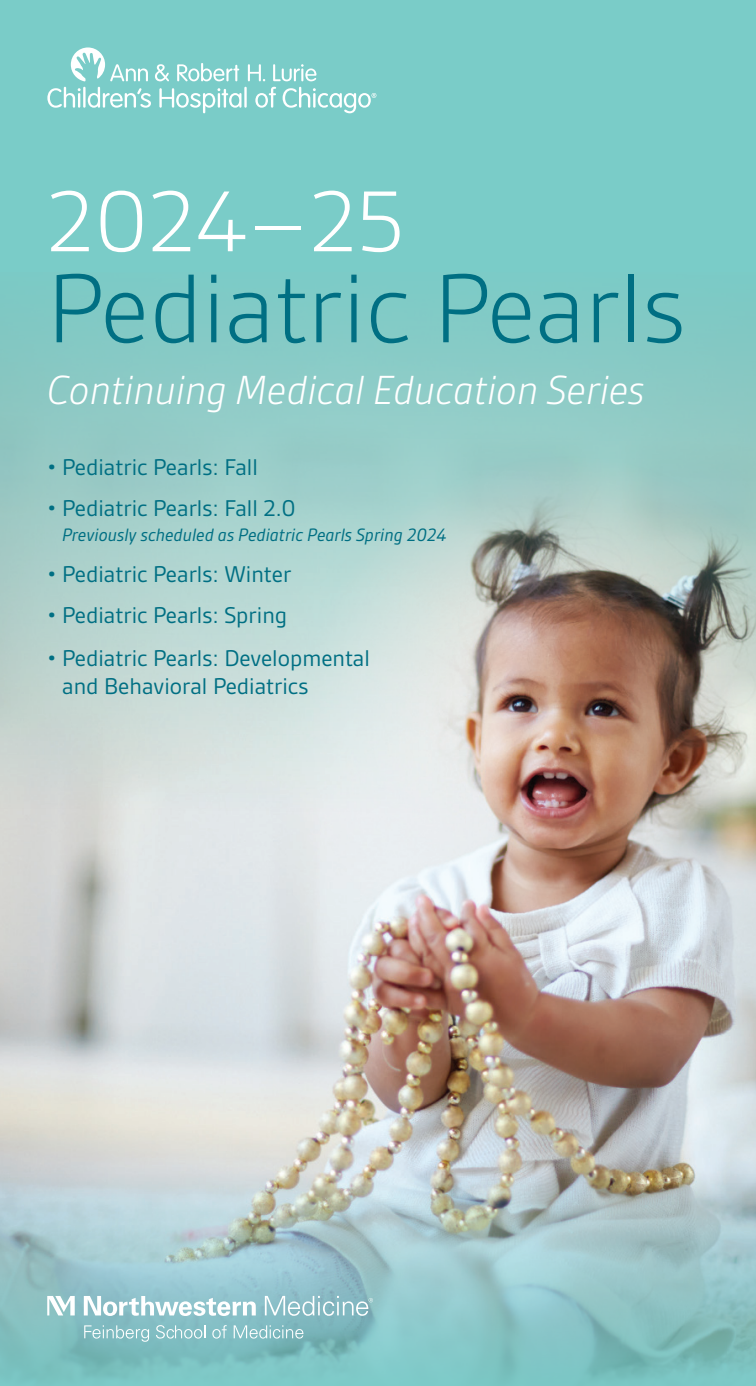
<style>
.page{position:relative;width:756px;height:1386px;background:#fff}
.page>*{position:absolute;margin:0;border:0;box-sizing:border-box;transform-origin:0 0}
.t1{font:300 105px "Gesta";color:#006f83}
.t2{font:300 92.75px "Gesta";color:#fff}
.t3{font:italic 300 43.75px "Gesta";color:#fff}
.t4{font:24.5px/28px "Gesta";color:#006f83}
.t5{font:italic 19.25px "Gesta";color:#006f83}
</style>
<div class="page">
<div style="left:0;top:0;width:756px;height:1276px;background:#7accc8"></div>
<svg style="left:248px;top:64px;width:17px;height:17px"></svg>
<svg style="left:273px;top:64px;width:43px;height:17px"></svg>
<hr style="left:244px;top:87px;width:3px;height:21px;background:#fff">
<svg style="left:255px;top:87px;width:21px;height:21px"></svg>
<svg style="left:47px;top:47px;width:195px;height:66px"></svg>
<svg style="left:283px;top:87px;width:93px;height:26px"></svg>
<img style="left:0;top:331px;width:756px;height:843px">
<img style="left:300px;top:456px;width:456px;height:534px">
<svg style="left:0;top:1174px;width:756px;height:212px;background:#9ac4c6"></svg>
<svg style="left:84px;top:1325px;width:65px;height:17px"></svg>
<svg style="left:156px;top:1325px;width:49px;height:14px"></svg>
<svg style="left:212px;top:1325px;width:15px;height:14px"></svg>
<svg style="left:234px;top:1325px;width:69px;height:14px"></svg>
<svg style="left:84px;top:1296px;width:172px;height:20px"></svg>
<svg style="left:47px;top:1296px;width:28px;height:19px"></svg>
<svg style="left:265px;top:1296px;width:108px;height:20px;background:#a1c9d0"></svg>
<h2 class="t2" style="left:47px;top:172px;width:359px">2024–25</h2>
<h1 class="t1" style="left:47px;top:253px;width:640px">Pediatric Pearls</h1>
<h3 class="t3" style="left:47px;top:366px;width:599px">Continuing Medical Education Series</h3>
<p class="t4" style="left:47px;top:453px;width:212px">• Pediatric Pearls: Fall</p>
<p class="t4" style="left:47px;top:494px;width:250px">• Pediatric Pearls: Fall 2.0</p>
<p class="t5" style="left:62px;top:524px;width:386px">Previously scheduled as Pediatric Pearls Spring 2024</p>
<p class="t4" style="left:47px;top:560px;width:246px">• Pediatric Pearls: Winter</p>
<p class="t4" style="left:47px;top:601px;width:241px">• Pediatric Pearls: Spring</p>
<p class="t4" style="left:62px;top:645px;width:309px;text-indent:-15px">• Pediatric Pearls: Developmental and Behavioral Pediatrics</p>
</div>
